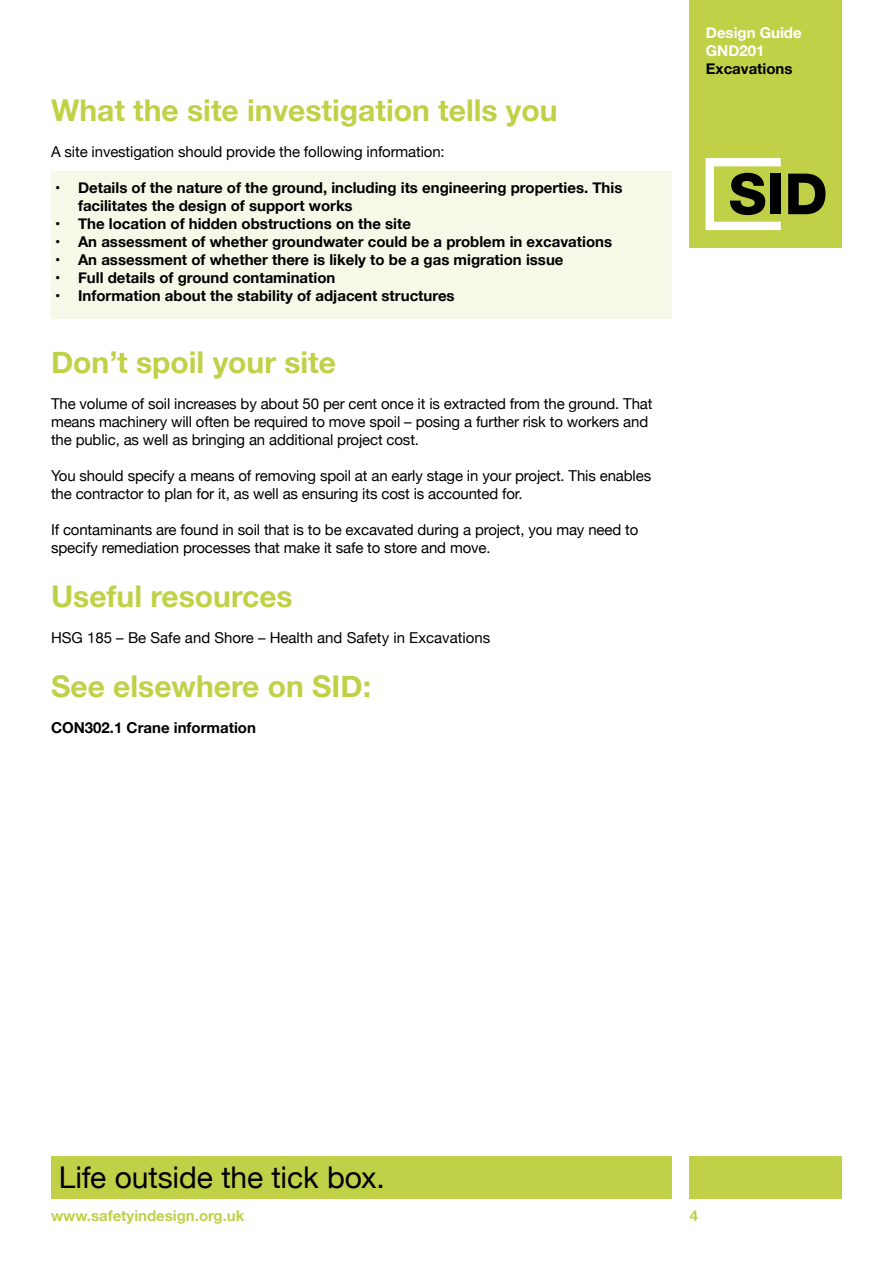
<style>
.page{position:relative;width:893px;height:1263px;background:#fff}
.page>*{position:absolute;margin:0;border:0;box-sizing:border-box;transform-origin:0 0}
.t1{font:700 30px "Helvetica Neue";color:#c1d147}
.t2{font:30px "Helvetica Neue";letter-spacing:-.005em;color:#000}
.t3{font:15px/18px "Helvetica Neue";letter-spacing:-.01em;color:#000}
.t4{font:700 15px/18px "Helvetica Neue";color:#000}
.t5{font:700 15px "Helvetica Neue";color:#c1d147}
.t6{font:700 15px/18px "Helvetica Neue";color:#fff}
</style>
<div class="page">
<div style="left:51px;top:1157px;width:621px;height:42px;background:#c1d147"></div>
<div style="left:690px;top:1157px;width:152px;height:42px;background:#c1d147"></div>
<div style="left:51px;top:171px;width:621px;height:148px;background:#f6f9e8"></div>
<div style="left:690px;top:0;width:152px;height:247px;background:#c1d147"></div>
<svg style="left:706px;top:158px;width:75px;height:72px"></svg>
<div style="left:770px;top:174px;width:11px;height:40px;background:#000"></div>
<svg style="left:788px;top:174px;width:37px;height:40px"></svg>
<h1 class="t1" style="left:51px;top:87px;width:508px">What the site investigation tells you</h1>
<p class="t3" style="left:51px;top:144px;width:395px">A site investigation should provide the following information:</p>
<p class="t4" style="left:78px;top:179px;width:546px;text-indent:-23px">• Details of the nature of the ground, including its engineering properties. This facilitates the design of support works</p>
<p class="t4" style="left:55px;top:215px;width:357px">• The location of hidden obstructions on the site</p>
<p class="t4" style="left:55px;top:233px;width:558px">• An assessment of whether groundwater could be a problem in excavations</p>
<p class="t4" style="left:55px;top:251px;width:510px">• An assessment of whether there is likely to be a gas migration issue</p>
<p class="t4" style="left:55px;top:269px;width:282px">• Full details of ground contamination</p>
<p class="t4" style="left:55px;top:287px;width:401px">• Information about the stability of adjacent structures</p>
<h1 class="t1" style="left:51px;top:339px;width:286px">Don’t spoil your site</h1>
<p class="t3" style="left:51px;top:396px;width:603px">The volume of soil increases by about 50 per cent once it is extracted from the ground. That means machinery will often be required to move spoil – posing a further risk to workers and the public, as well as bringing an additional project cost.</p>
<p class="t3" style="left:51px;top:468px;width:602px">You should specify a means of removing spoil at an early stage in your project. This enables the contractor to plan for it, as well as ensuring its cost is accounted for.</p>
<p class="t3" style="left:51px;top:522px;width:589px">If contaminants are found in soil that is to be excavated during a project, you may need to specify remediation processes that make it safe to store and move.</p>
<h1 class="t1" style="left:51px;top:573px;width:243px">Useful resources</h1>
<p class="t3" style="left:51px;top:630px;width:441px">HSG 185 – Be Safe and Shore – Health and Safety in Excavations</p>
<h1 class="t1" style="left:51px;top:663px;width:322px">See elsewhere on SID:</h1>
<p class="t4" style="left:51px;top:719px;width:207px">CON302.1 Crane information</p>
<p class="t6" style="left:706px;top:24px;width:97px">Design Guide<br>GND201</p>
<p class="t4" style="left:706px;top:60px;width:88px">Excavations</p>
<h1 class="t2" style="left:59px;top:1155px;width:327px">Life outside the tick box.</h1>
<p class="t5" style="left:51px;top:1203px;width:195px">www.safetyindesign.org.uk</p>
<p class="t5" style="left:690px;top:1203px;width:10px">4</p>
</div>
